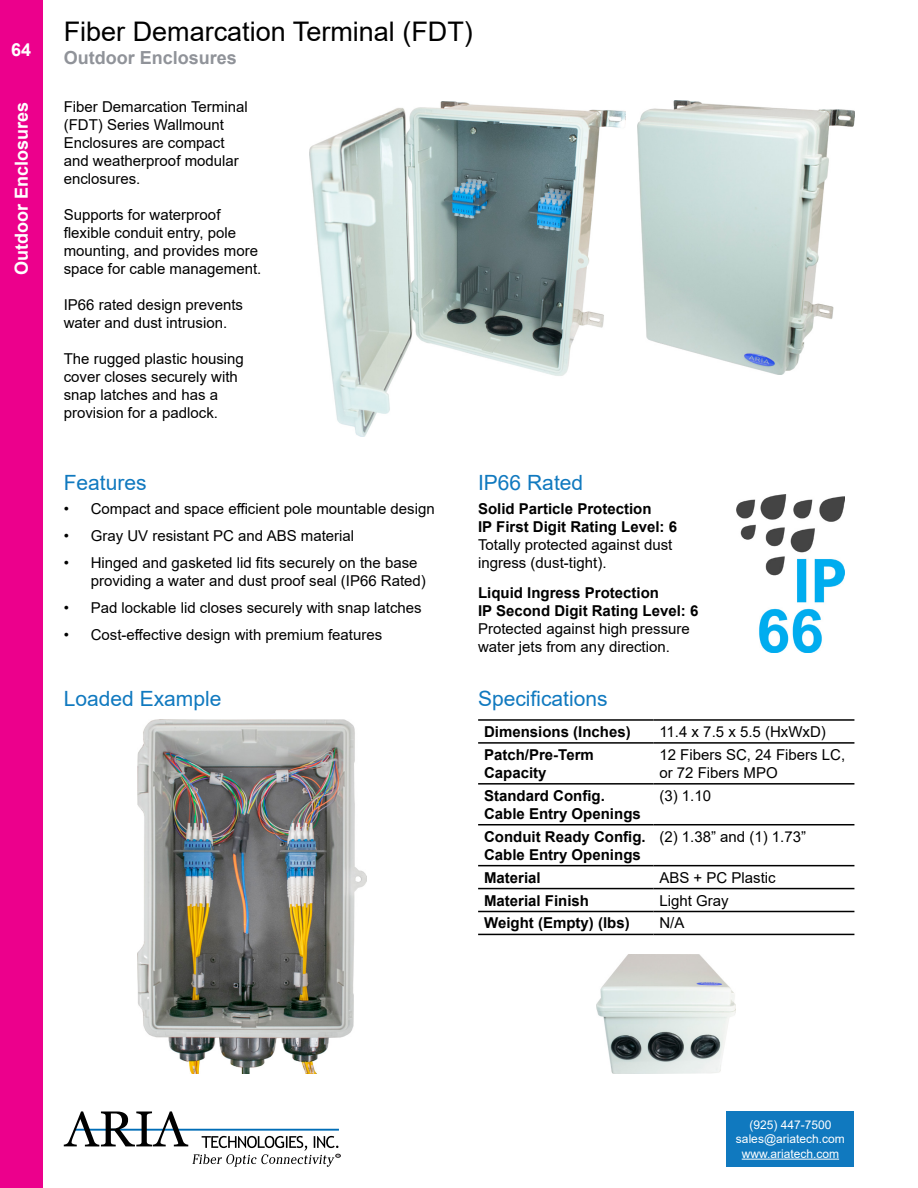
<style>
.page{position:relative;width:918px;height:1188px;background:#fff}
.page>*{position:absolute;margin:0;border:0;box-sizing:border-box;transform-origin:0 0}
.t1{font:27px "Arial";color:#000}
.t2{font:21px "Arial";color:#1079bf}
.t3{font:700 18px "Arial";color:#fff}
.t4{font:700 18px "Arial";color:#909399}
.t5{font:15px/18px "Arial";color:#000}
.t6{font:700 15px/18px "Arial";color:#000}
.t7{font:12px/14.4px "Arial";color:#fff;text-align:center}
</style>
<div class="page">
<div style="left:0;top:0;width:43px;height:1188px;background:#ec008c"></div>
<svg style="left:64px;top:1111px;width:277px;height:56px"></svg>
<div style="left:727px;top:1111px;width:127px;height:56px;background:#1079bf"></div>
<hr style="left:742px;top:1159px;width:97px;height:1px;background:#fff">
<hr style="left:478px;top:719px;width:175px;height:2px;background:#000">
<hr style="left:653px;top:719px;width:201px;height:2px;background:#000">
<hr style="left:478px;top:742px;width:175px;height:2px;background:#000">
<hr style="left:653px;top:742px;width:201px;height:2px;background:#000">
<hr style="left:478px;top:783px;width:175px;height:2px;background:#000">
<hr style="left:653px;top:783px;width:201px;height:2px;background:#000">
<hr style="left:478px;top:824px;width:175px;height:1px;background:#000">
<hr style="left:653px;top:824px;width:201px;height:1px;background:#000">
<hr style="left:478px;top:865px;width:175px;height:1px;background:#000">
<hr style="left:653px;top:865px;width:201px;height:1px;background:#000">
<hr style="left:478px;top:888px;width:175px;height:1px;background:#000">
<hr style="left:653px;top:888px;width:201px;height:1px;background:#000">
<hr style="left:478px;top:911px;width:175px;height:1px;background:#000">
<hr style="left:653px;top:911px;width:201px;height:1px;background:#000">
<hr style="left:478px;top:934px;width:175px;height:1px;background:#000">
<hr style="left:653px;top:934px;width:201px;height:1px;background:#000">
<img style="left:597px;top:955px;width:138px;height:118px">
<img style="left:138px;top:719px;width:228px;height:354px">
<img style="left:737px;top:495px;width:108px;height:157px">
<img style="left:310px;top:101px;width:315px;height:335px">
<img style="left:637px;top:100px;width:217px;height:275px">
<p class="t3" style="left:11px;top:37px;width:22px">64</p>
<p class="t3" style="left:9px;top:275px;width:175px;rotate:-90deg">Outdoor Enclosures</p>
<h1 class="t1" style="left:64px;top:13px;width:411px">Fiber Demarcation Terminal (FDT)</h1>
<p class="t4" style="left:64px;top:45px;width:175px">Outdoor Enclosures</p>
<p class="t5" style="left:64px;top:98px;width:185px">Fiber Demarcation Terminal (FDT) Series Wallmount<br>Enclosures are compact and weatherproof modular enclosures.</p>
<p class="t5" style="left:64px;top:206px;width:199px">Supports for waterproof flexible conduit entry, pole mounting, and provides more space for cable management.</p>
<p class="t5" style="left:64px;top:296px;width:181px">IP66 rated design prevents water and dust intrusion.</p>
<p class="t5" style="left:64px;top:350px;width:182px">The rugged plastic housing cover closes securely with snap latches and has a provision for a padlock.</p>
<h2 class="t2" style="left:64px;top:468px;width:84px">Features</h2>
<h2 class="t2" style="left:478px;top:468px;width:107px">IP66 Rated</h2>
<p class="t6" style="left:478px;top:500px;width:200px">Solid Particle Protection<br>IP First Digit Rating Level: 6</p>
<p class="t5" style="left:478px;top:536px;width:196px">Totally protected against dust ingress (dust-tight).</p>
<p class="t6" style="left:478px;top:584px;width:222px">Liquid Ingress Protection<br>IP Second Digit Rating Level: 6</p>
<p class="t5" style="left:478px;top:620px;width:213px">Protected against high pressure water jets from any direction.</p>
<p class="t5" style="left:64px;top:500px;width:372px">• Compact and space efficient pole mountable design</p>
<p class="t5" style="left:64px;top:527px;width:292px">• Gray UV resistant PC and ABS material</p>
<p class="t5" style="left:91px;top:554px;width:337px;text-indent:-27px">• Hinged and gasketed lid fits securely on the base providing a water and dust proof seal (IP66 Rated)</p>
<p class="t5" style="left:64px;top:599px;width:359px">• Pad lockable lid closes securely with snap latches</p>
<p class="t5" style="left:64px;top:626px;width:320px">• Cost-effective design with premium features</p>
<h2 class="t2" style="left:64px;top:684px;width:159px">Loaded Example</h2>
<h2 class="t2" style="left:478px;top:684px;width:131px">Specifications</h2>
<p class="t6" style="left:484px;top:723px;width:148px">Dimensions (Inches)</p>
<p class="t5" style="left:659px;top:723px;width:168px">11.4 x 7.5 x 5.5 (HxWxD)</p>
<p class="t6" style="left:484px;top:746px;width:111px">Patch/Pre-Term<br>Capacity</p>
<p class="t5" style="left:659px;top:745px;width:187px">12 Fibers SC, 24 Fibers LC, or 72 Fibers MPO</p>
<p class="t6" style="left:484px;top:787px;width:158px">Standard Config.<br>Cable Entry Openings</p>
<p class="t5" style="left:659px;top:786px;width:53px">(3) 1.10</p>
<p class="t6" style="left:484px;top:828px;width:163px">Conduit Ready Config.<br>Cable Entry Openings</p>
<p class="t5" style="left:659px;top:827px;width:148px">(2) 1.38” and (1) 1.73”</p>
<p class="t6" style="left:484px;top:868px;width:58px">Material</p>
<p class="t5" style="left:659px;top:868px;width:118px">ABS + PC Plastic</p>
<p class="t6" style="left:484px;top:891px;width:107px">Material Finish</p>
<p class="t5" style="left:659px;top:891px;width:71px">Light Gray</p>
<p class="t6" style="left:484px;top:914px;width:147px">Weight (Empty) (lbs)</p>
<p class="t5" style="left:659px;top:914px;width:27px">N/A</p>
<p class="t7" style="left:736px;top:1118px;width:110px">(925) 447-7500 sales@ariatech.com www.ariatech.com</p>
</div>
